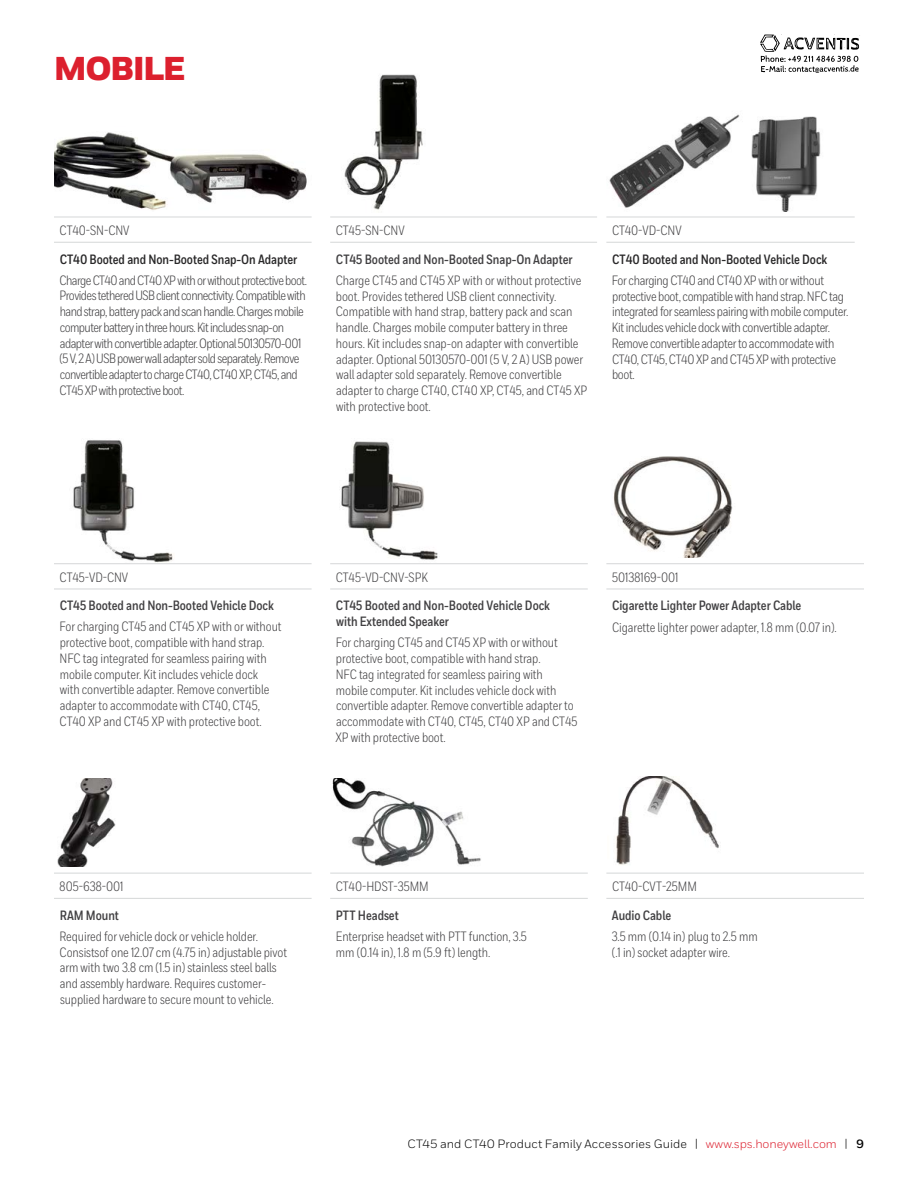
<style>
.page{position:relative;width:918px;height:1188px;background:#fff}
.page>*{position:absolute;margin:0;border:0;box-sizing:border-box;transform-origin:0 0}
.t1{font:900 33px "Honeywell Sans";letter-spacing:-.05em;color:#dc202e}
.t2{font:13.5px/15.8px "Honeywell Cond";letter-spacing:-.005em;color:#414042}
.t3{font:13.5px/15.8px "Honeywell Cond";letter-spacing:-.04em;color:#414042}
.t4{font:13.5px/15.8px "Honeywell Cond";letter-spacing:-.025em;color:#414042}
.t5{font:700 13.5px/15.8px "Honeywell Cond";letter-spacing:-.005em;color:#414042}
.t6{font:700 13.5px "Honeywell Cond";letter-spacing:-.005em;color:#292829}
.t7{font:12px "Honeywell Sans";color:#000}
.s1{color:#dc202e}
.s2{font-weight:700}
</style>
<div class="page">
<hr style="left:54px;top:217px;width:258px;height:1px;background:#d5d7d8">
<hr style="left:330px;top:217px;width:267px;height:1px;background:#d5d7d8">
<hr style="left:606px;top:217px;width:249px;height:1px;background:#d5d7d8">
<hr style="left:54px;top:242px;width:258px;height:1px;background:#d5d7d8">
<hr style="left:330px;top:242px;width:267px;height:1px;background:#d5d7d8">
<hr style="left:606px;top:242px;width:249px;height:1px;background:#d5d7d8">
<img style="left:54px;top:132px;width:253px;height:78px">
<img style="left:609px;top:114px;width:131px;height:94px">
<img style="left:751px;top:116px;width:70px;height:96px">
<hr style="left:54px;top:563px;width:258px;height:1px;background:#d5d7d8">
<hr style="left:330px;top:563px;width:258px;height:1px;background:#d5d7d8">
<hr style="left:606px;top:563px;width:258px;height:1px;background:#d5d7d8">
<hr style="left:54px;top:589px;width:258px;height:1px;background:#d5d7d8">
<hr style="left:330px;top:589px;width:258px;height:1px;background:#d5d7d8">
<hr style="left:606px;top:589px;width:258px;height:1px;background:#d5d7d8">
<img style="left:613px;top:457px;width:120px;height:101px">
<hr style="left:54px;top:873px;width:258px;height:1px;background:#d5d7d8">
<hr style="left:330px;top:873px;width:258px;height:1px;background:#d5d7d8">
<hr style="left:606px;top:873px;width:258px;height:1px;background:#d5d7d8">
<hr style="left:54px;top:898px;width:258px;height:1px;background:#d5d7d8">
<hr style="left:330px;top:898px;width:258px;height:1px;background:#d5d7d8">
<hr style="left:606px;top:898px;width:258px;height:1px;background:#d5d7d8">
<img style="left:57px;top:778px;width:58px;height:88px">
<img style="left:332px;top:778px;width:149px;height:88px">
<img style="left:616px;top:777px;width:103px;height:88px">
<img style="left:344px;top:74px;width:79px;height:136px">
<img style="left:73px;top:440px;width:100px;height:123px">
<img style="left:341px;top:441px;width:97px;height:119px">
<svg style="left:760px;top:34px;width:100px;height:39px"></svg>
<h1 class="t1" style="left:54px;top:48px;width:133px">MOBILE</h1>
<p class="t2" style="left:60px;top:222px;width:71px">CT40-SN-CNV</p>
<p class="t2" style="left:336px;top:222px;width:70px">CT45-SN-CNV</p>
<p class="t2" style="left:612px;top:222px;width:71px">CT40-VD-CNV</p>
<p class="t6" style="left:60px;top:251px;width:239px">CT40 Booted and Non-Booted Snap-On Adapter</p>
<p class="t3" style="left:60px;top:272px;width:249px">Charge CT40 and CT40 XP with or without protective boot.<br>Provides tethered USB client connectivity. Compatible with hand strap, battery pack and scan handle. Charges mobile computer battery in three hours. Kit includes snap-on adapter with convertible adapter. Optional 50130570-001 (5 V, 2 A) USB power wall adapter sold separately. Remove convertible adapter to charge CT40, CT40 XP, CT45, and CT45 XP with protective boot.</p>
<p class="t5" style="left:336px;top:251px;width:238px">CT45 Booted and Non-Booted Snap-On Adapter</p>
<p class="t2" style="left:336px;top:272px;width:253px">Charge CT45 and CT45 XP with or without protective boot. Provides tethered USB client connectivity.<br>Compatible with hand strap, battery pack and scan handle. Charges mobile computer battery in three hours. Kit includes snap-on adapter with convertible adapter. Optional 50130570-001 (5 V, 2 A) USB power wall adapter sold separately. Remove convertible adapter to charge CT40, CT40 XP, CT45, and CT45 XP with protective boot.</p>
<p class="t6" style="left:612px;top:251px;width:217px">CT40 Booted and Non-Booted Vehicle Dock</p>
<p class="t4" style="left:612px;top:272px;width:238px">For charging CT40 and CT40 XP with or without protective boot, compatible with hand strap. NFC tag integrated for seamless pairing with mobile computer.<br>Kit includes vehicle dock with convertible adapter.<br>Remove convertible adapter to accommodate with CT40, CT45, CT40 XP and CT45 XP with protective boot.</p>
<p class="t2" style="left:60px;top:569px;width:70px">CT45-VD-CNV</p>
<p class="t2" style="left:336px;top:569px;width:94px">CT45-VD-CNV-SPK</p>
<p class="t2" style="left:612px;top:569px;width:68px">50138169-001</p>
<p class="t5" style="left:60px;top:598px;width:216px">CT45 Booted and Non-Booted Vehicle Dock</p>
<p class="t2" style="left:60px;top:619px;width:224px">For charging CT45 and CT45 XP with or without protective boot, compatible with hand strap.<br>NFC tag integrated for seamless pairing with mobile computer. Kit includes vehicle dock<br>with convertible adapter. Remove convertible adapter to accommodate with CT40, CT45, CT40 XP and CT45 XP with protective boot.</p>
<p class="t5" style="left:336px;top:598px;width:216px">CT45 Booted and Non-Booted Vehicle Dock with Extended Speaker</p>
<p class="t2" style="left:335px;top:635px;width:244px">For charging CT45 and CT45 XP with or without protective boot, compatible with hand strap.<br>NFC tag integrated for seamless pairing with mobile computer. Kit includes vehicle dock with convertible adapter. Remove convertible adapter to accommodate with CT40, CT45, CT40 XP and CT45<br>XP with protective boot.</p>
<p class="t5" style="left:612px;top:598px;width:191px">Cigarette Lighter Power Adapter Cable</p>
<p class="t2" style="left:612px;top:619px;width:226px">Cigarette lighter power adapter, 1.8 mm (0.07 in).</p>
<p class="t2" style="left:59px;top:879px;width:66px">805-638-001</p>
<p class="t2" style="left:336px;top:879px;width:95px">CT40-HDST-35MM</p>
<p class="t2" style="left:612px;top:879px;width:87px">CT40-CVT-25MM</p>
<p class="t5" style="left:60px;top:907px;width:61px">RAM Mount</p>
<p class="t2" style="left:60px;top:928px;width:229px">Required for vehicle dock or vehicle holder.<br>Consistsof one 12.07 cm (4.75 in) adjustable pivot arm with two 3.8 cm (1.5 in) stainless steel balls and assembly hardware. Requires customer&shy;supplied hardware to secure mount to vehicle.</p>
<p class="t5" style="left:612px;top:907px;width:61px">Audio Cable</p>
<p class="t2" style="left:612px;top:928px;width:148px">3.5 mm (0.14 in) plug to 2.5 mm (.1 in) socket adapter wire.</p>
<p class="t5" style="left:336px;top:907px;width:64px">PTT Headset</p>
<p class="t2" style="left:336px;top:928px;width:193px">Enterprise headset with PTT function, 3.5 mm (0.14 in), 1.8 m (5.9 ft) length.</p>
<p class="t7" style="left:407px;top:1136px;width:458px">CT45 and CT40 Product Family Accessories Guide | <span class="s1">www.sps.honeywell.com</span> | <span class="s2">9</span></p>
</div>
